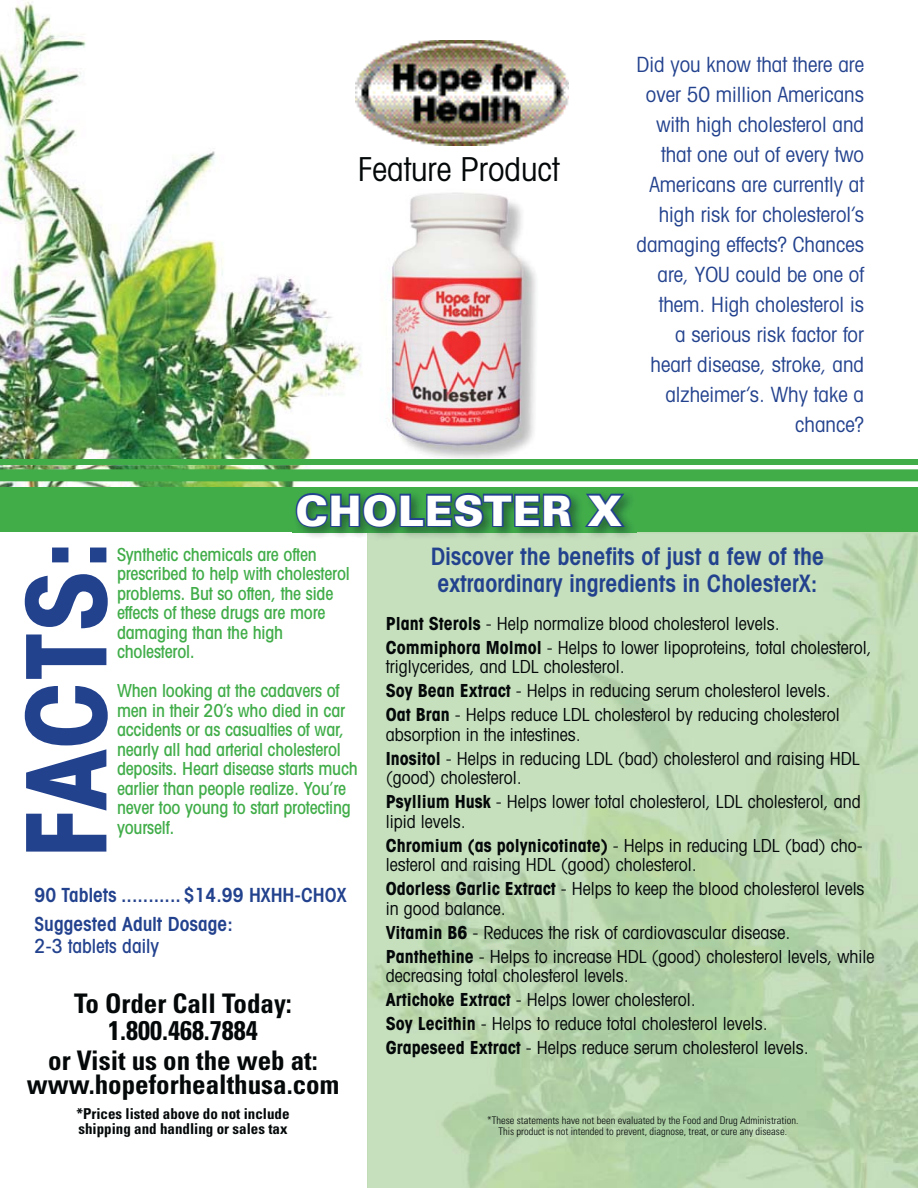
<style>
.page{position:relative;width:918px;height:1188px;background:#fff}
.page>*{position:absolute;margin:0;border:0;box-sizing:border-box;transform-origin:0 0}
.t1{font:700 condensed 111px "Avant Garde";color:#23428e}
.t2{font:900 42px "Univers";letter-spacing:.02em;color:#fff}
.t3{font:condensed 33px "Avant Garde";color:#040809}
.t4{font:700 condensed 27px/27px "Univers";color:#040809;text-align:center}
.t5{font:600 condensed 24px/27px "Avant Garde";color:#23428e}
.t6{font:condensed 21px/30px "Avant Garde";color:#23428e;text-align:right}
.t7{font:600 condensed 19.5px/28.5px "Avant Garde";color:#23428e}
.t8{font:500 condensed 19.5px "Avant Garde";color:#23428e}
.t9{font:condensed 18px/24px "Avant Garde";color:#040809}
.t10{font:500 condensed 18px/19.5px "Avant Garde";letter-spacing:-.01em;color:#41ad49}
.t11{font:700 condensed 15px/15px "Univers";color:#040809}
.t12{font:300 condensed 10.5px/10.5px "Univers";color:#040809;text-align:center}
.s1{font-weight:700}
</style>
<div class="page">
<img style="left:368px;top:533px;width:550px;height:655px">
<img style="left:0;top:1px;width:367px;height:486px">
<div style="left:0;top:487px;width:918px;height:45px;background:#41ad49"></div>
<div style="left:0;top:469px;width:918px;height:12px;background:#41ad49"></div>
<div style="left:0;top:459px;width:918px;height:6px;background:#41ad49"></div>
<img style="left:388px;top:261px;width:7px;height:168px">
<img style="left:395px;top:192px;width:140px;height:266px">
<img style="left:356px;top:41px;width:212px;height:105px">
<img style="left:293px;top:496px;width:344px;height:44px">
<img style="left:368px;top:533px;width:269px;height:7px">
<svg style="left:294px;top:492px;width:281px;height:38px;background:#2d6e5d"></svg>
<svg style="left:582px;top:493px;width:46px;height:36px"></svg>
<h3 class="t3" style="left:358px;top:157px;width:203px">Feature Product</h3>
<p class="t6" style="left:637px;top:51px;width:229px">Did you know that there are over 50 million Americans with high cholesterol and that one out of every two<br>Americans are currently at high risk for cholesterol’s damaging effects? Chances are, YOU could be one of them. High cholesterol is<br>a serious risk factor for heart disease, stroke, and alzheimer’s. Why take a chance?</p>
<h2 class="t2" style="left:295px;top:495px;width:329px">CHOLESTER X</h2>
<h1 class="t1" style="left:26px;top:858px;width:320px;rotate:-90deg">FACTS:</h1>
<p class="t10" style="left:117px;top:546px;width:234px">Synthetic chemicals are often prescribed to help with cholesterol problems. But so often, the side effects of these drugs are more damaging than the high cholesterol.</p>
<p class="t10" style="left:117px;top:683px;width:242px">When looking at the cadavers of men in their 20’s who died in car accidents or as casualties of war, nearly all had arterial cholesterol deposits. Heart disease starts much earlier than people realize. You’re never too young to start protecting</p>
<p class="t10" style="left:117px;top:819px;width:59px">yourself.</p>
<p class="t7" style="left:34px;top:883px;width:314px">90 Tablets ........... $14.99 HXHH-CHOX<br>Suggested Adult Dosage:</p>
<p class="t8" style="left:34px;top:939px;width:126px">2-3 tablets daily</p>
<h3 class="t4" style="left:74px;top:993px;width:219px">To Order Call Today:<br>1.800.468.7884</h3>
<h3 class="t4" style="left:27px;top:1051px;width:314px;line-height:24px">or Visit us on the web at: www.hopeforhealthusa.com</h3>
<p class="t11" style="left:76px;top:1108px;width:215px">*Prices listed above do not include shipping and handling or sales tax</p>
<h3 class="t5" style="left:431px;top:545px;width:395px">Discover the benefits of just a few of the extraordinary ingredients in CholesterX:</h3>
<p class="t9" style="left:386px;top:613px;width:487px"><span class="s1">Plant Sterols</span> - Help normalize blood cholesterol levels.<br><span class="s1">Commiphora Molmol</span> - Helps to lower lipoproteins, total cholesterol,</p>
<p class="t9" style="left:386px;top:656px;width:455px">triglycerides, and LDL cholesterol.<br><span class="s1">Soy Bean Extract</span> - Helps in reducing serum cholesterol levels.<br><span class="s1">Oat Bran</span> - Helps reduce LDL cholesterol by reducing cholesterol</p>
<p class="t9" style="left:386px;top:724px;width:475px">absorption in the intestines.<br><span class="s1">Inositol</span> - Helps in reducing LDL (bad) cholesterol and raising HDL</p>
<p class="t9" style="left:386px;top:767px;width:476px">(good) cholesterol.<br><span class="s1">Psyllium Husk</span> - Helps lower total cholesterol, LDL cholesterol, and</p>
<p class="t9" style="left:386px;top:811px;width:478px">lipid levels.<br><span class="s1">Chromium (as polynicotinate)</span> - Helps in reducing LDL (bad) cho-</p>
<p class="t9" style="left:386px;top:854px;width:480px">lesterol and raising HDL (good) cholesterol.<br><span class="s1">Odorless Garlic Extract</span> - Helps to keep the blood cholesterol levels</p>
<p class="t9" style="left:386px;top:898px;width:490px">in good balance.<br><span class="s1">Vitamin B6</span> - Reduces the risk of cardiovascular disease.<br><span class="s1">Panthethine</span> - Helps to increase HDL (good) cholesterol levels, while</p>
<p class="t9" style="left:386px;top:965px;width:424px">decreasing total cholesterol levels.<br><span class="s1">Artichoke Extract</span> - Helps lower cholesterol.<br><span class="s1">Soy Lecithin</span> - Helps to reduce total cholesterol levels.<br><span class="s1">Grapeseed Extract</span> - Helps reduce serum cholesterol levels.</p>
<p class="t12" style="left:487px;top:1116px;width:313px">*These statements have not been evaluated by the Food and Drug Administration.<br>This product is not intended to prevent, diagnose, treat, or cure any disease.</p>
</div>
